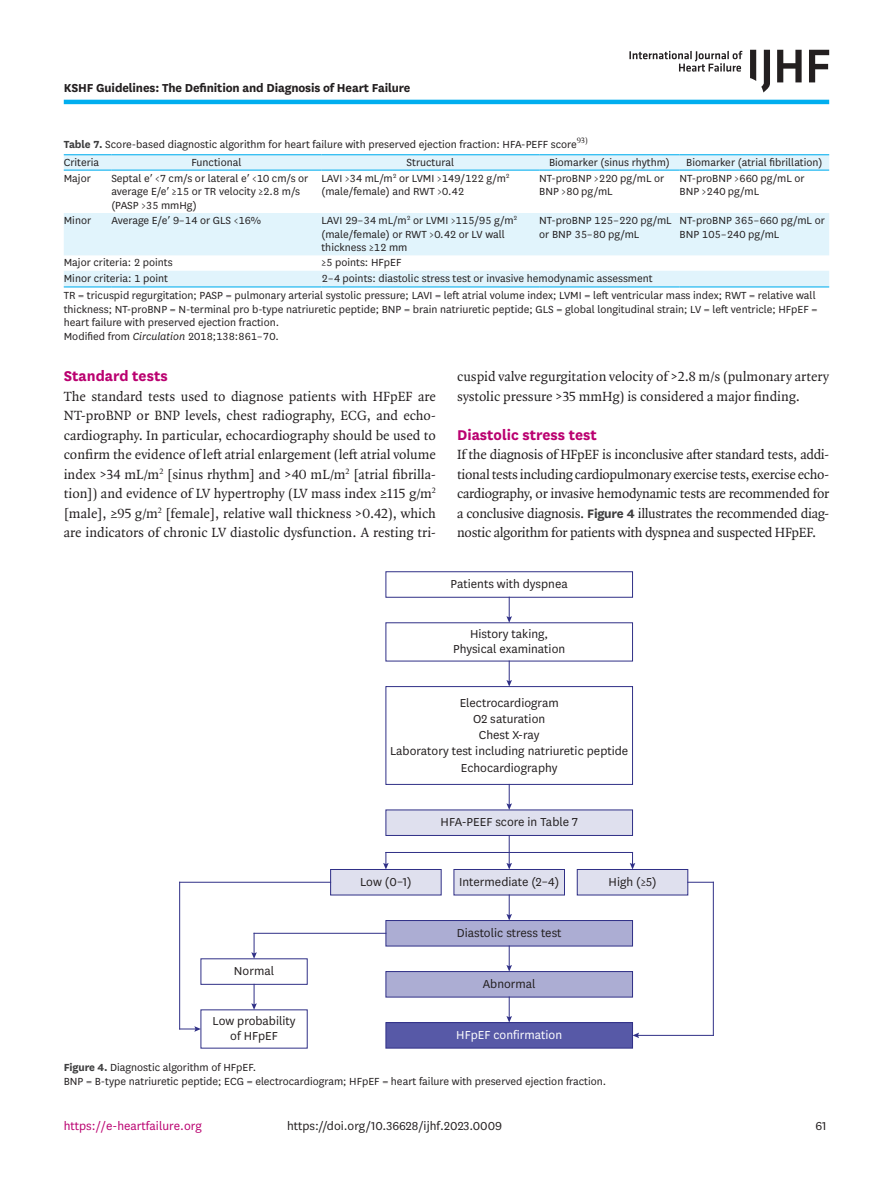
<style>
.page{position:relative;width:893px;height:1191px;background:#fff}
.page>*{position:absolute;margin:0;border:0;box-sizing:border-box;transform-origin:0 0}
.body_title2{font:700 16.5px "National";color:#ba0170}
.body_p_first{font:14.25px/19.5px "Quadraat OT";letter-spacing:-.005em;color:#231f20;text-align:justify}
.doi_running_footer{font:13.5px/16.2px "National";color:#231f20;text-align:center}
.alt-title-type{font:700 13.5px "National";letter-spacing:-.01em;color:#231f20}
.t1{font:13.5px "National";color:#ba0170}
.t2{font:13.5px "National";color:#fff}
.tbody_entry{font:12px/13.5px "National";color:#231f20}
.table-wrap-foot_p_fi{font:12px/13.5px "National";color:#231f20}
.fig_caption{font:12px/13.5px "National";color:#231f20}
.table-wrap_caption{font:12px "National";color:#231f20}
.thead_entry{font:12px "National";color:#231f20}
.table-wrap-foot_p{font:12px "National";letter-spacing:-.04em;color:#231f20}
.s1{font-weight:700;color:#3e3e3f}
.s2{font-family:"Times New Roman"}
.s3{font-style:italic}
.s4{font-family:"National";font-weight:700;color:#3e3e3f}
</style>
<div class="page">
<hr style="left:64px;top:100px;width:765px;height:4px;background:#00aeef">
<svg style="left:750px;top:50px;width:79px;height:42px"></svg>
<svg style="left:629px;top:51px;width:113px;height:21px"></svg>
<svg style="left:64px;top:155px;width:765px;height:131px;fill:#e1f4fc"></svg>
<hr style="left:64px;top:154px;width:47px;height:1px;background:#00aeef">
<hr style="left:111px;top:154px;width:210px;height:1px;background:#00aeef">
<hr style="left:321px;top:154px;width:218px;height:1px;background:#00aeef">
<hr style="left:539px;top:154px;width:141px;height:1px;background:#00aeef">
<hr style="left:680px;top:154px;width:149px;height:1px;background:#00aeef">
<hr style="left:64px;top:170px;width:47px;height:1px;background:#00aeef">
<hr style="left:111px;top:170px;width:210px;height:1px;background:#00aeef">
<hr style="left:321px;top:170px;width:218px;height:1px;background:#00aeef">
<hr style="left:539px;top:170px;width:141px;height:1px;background:#00aeef">
<hr style="left:680px;top:170px;width:149px;height:1px;background:#00aeef">
<hr style="left:64px;top:286px;width:47px;height:1px;background:#00aeef">
<hr style="left:111px;top:286px;width:210px;height:1px;background:#00aeef">
<hr style="left:321px;top:286px;width:218px;height:1px;background:#00aeef">
<hr style="left:539px;top:286px;width:141px;height:1px;background:#00aeef">
<hr style="left:680px;top:286px;width:149px;height:1px;background:#00aeef">
<hr style="left:179px;top:882px;width:1px;height:147px;background:#303087">
<svg style="left:251px;top:933px;width:6px;height:25px"></svg>
<svg style="left:251px;top:984px;width:6px;height:25px"></svg>
<hr style="left:180px;top:882px;width:151px;height:1px;background:#303087">
<svg style="left:180px;top:1026px;width:21px;height:5px"></svg>
<hr style="left:254px;top:933px;width:132px;height:1px;background:#303087">
<hr style="left:713px;top:882px;width:1px;height:153px;background:#303087">
<hr style="left:637px;top:1035px;width:76px;height:1px;background:#303087">
<svg style="left:633px;top:1032px;width:6px;height:6px"></svg>
<svg style="left:688px;top:882px;width:25px;height:1px"></svg>
<div style="left:385px;top:686px;width:248px;height:99px;border:1px solid #303087"></div>
<svg style="left:506px;top:895px;width:6px;height:25px"></svg>
<div style="left:385px;top:622px;width:248px;height:39px;border:1px solid #303087"></div>
<svg style="left:506px;top:661px;width:6px;height:25px"></svg>
<div style="left:385px;top:571px;width:248px;height:26px;border:1px solid #303087"></div>
<div style="left:386px;top:920px;width:246px;height:26px;background:#acadd3"></div>
<div style="left:385px;top:920px;width:248px;height:26px;border:1px solid #303087"></div>
<svg style="left:506px;top:597px;width:6px;height:26px"></svg>
<svg style="left:506px;top:997px;width:6px;height:25px"></svg>
<div style="left:386px;top:1022px;width:246px;height:26px;background:#5759a7"></div>
<div style="left:385px;top:1022px;width:248px;height:26px;border:1px solid #303087"></div>
<div style="left:386px;top:971px;width:246px;height:26px;background:#acadd3"></div>
<div style="left:385px;top:971px;width:248px;height:26px;border:1px solid #303087"></div>
<svg style="left:506px;top:946px;width:6px;height:25px"></svg>
<svg style="left:630px;top:852px;width:5px;height:17px"></svg>
<svg style="left:383px;top:852px;width:6px;height:17px"></svg>
<svg style="left:506px;top:836px;width:6px;height:33px"></svg>
<hr style="left:386px;top:852px;width:246px;height:1px;background:#303087">
<div style="left:331px;top:869px;width:110px;height:26px;background:#dfe0ee"></div>
<div style="left:330px;top:869px;width:112px;height:26px;border:1px solid #303087"></div>
<div style="left:454px;top:869px;width:110px;height:26px;background:#dfe0ee"></div>
<div style="left:454px;top:869px;width:111px;height:26px;border:1px solid #303087"></div>
<div style="left:577px;top:869px;width:111px;height:26px;background:#dfe0ee"></div>
<div style="left:577px;top:869px;width:111px;height:26px;border:1px solid #303087"></div>
<div style="left:386px;top:810px;width:246px;height:25px;background:#dfe0ee"></div>
<div style="left:385px;top:809px;width:248px;height:27px;border:1px solid #303087"></div>
<svg style="left:506px;top:784px;width:6px;height:26px"></svg>
<p class="alt-title-type" style="left:64px;top:78px;width:348px">KSHF Guidelines: The Definition and Diagnosis of Heart Failure</p>
<p class="table-wrap_caption" style="left:64px;top:137px;width:525px"><span class="s1">Table 7.</span> Score-based diagnostic algorithm for heart failure with preserved ejection fraction: HFA-PEFF score<sup>93)</sup></p>
<p class="thead_entry" style="left:64px;top:154px;width:37px">Criteria</p>
<p class="thead_entry" style="left:191px;top:154px;width:51px">Functional</p>
<p class="thead_entry" style="left:407px;top:154px;width:49px">Structural</p>
<p class="thead_entry" style="left:549px;top:154px;width:122px">Biomarker (sinus rhythm)</p>
<p class="thead_entry" style="left:686px;top:154px;width:138px">Biomarker (atrial fibrillation)</p>
<p class="tbody_entry" style="left:64px;top:171px;width:29px">Major</p>
<p class="tbody_entry" style="left:111px;top:171px;width:199px">Septal e<span class="s2">′</span> &lt;7 cm/s or lateral e<span class="s2">′</span> &lt;10 cm/s or average E/e<span class="s2">′</span> ≥15 or TR velocity ≥2.8 m/s (PASP &gt;35 mmHg)</p>
<p class="tbody_entry" style="left:321px;top:171px;width:190px">LAVI &gt;34 mL/m<sup>2</sup> or LVMI &gt;149/122 g/m<sup>2 </sup>(male/female) and RWT &gt;0.42</p>
<p class="tbody_entry" style="left:539px;top:171px;width:127px">NT-proBNP &gt;220 pg/mL or<br>BNP &gt;80 pg/mL</p>
<p class="tbody_entry" style="left:680px;top:171px;width:127px">NT-proBNP &gt;660 pg/mL or<br>BNP &gt;240 pg/mL</p>
<p class="tbody_entry" style="left:64px;top:213px;width:29px">Minor</p>
<p class="tbody_entry" style="left:111px;top:213px;width:151px">Average E/e<span class="s2">′</span> 9–14 or GLS &lt;16%</p>
<p class="tbody_entry" style="left:321px;top:213px;width:198px">LAVI 29–34 mL/m<sup>2</sup> or LVMI &gt;115/95 g/m<sup>2 </sup>(male/female) or RWT &gt;0.42 or LV wall thickness ≥12 mm</p>
<p class="tbody_entry" style="left:539px;top:213px;width:134px">NT-proBNP 125–220 pg/mL or BNP 35–80 pg/mL</p>
<p class="tbody_entry" style="left:680px;top:213px;width:147px">NT-proBNP 365–660 pg/mL or<br>BNP 105–240 pg/mL</p>
<p class="tbody_entry" style="left:64px;top:255px;width:110px">Major criteria: 2 points</p>
<p class="tbody_entry" style="left:321px;top:255px;width:81px">≥5 points: HFpEF</p>
<p class="tbody_entry" style="left:64px;top:271px;width:106px">Minor criteria: 1 point</p>
<p class="tbody_entry" style="left:321px;top:271px;width:333px">2–4 points: diastolic stress test or invasive hemodynamic assessment</p>
<p class="table-wrap-foot_p_fi" style="left:64px;top:288px;width:755px">TR = tricuspid regurgitation; PASP = pulmonary arterial systolic pressure; LAVI = left atrial volume index; LVMI = left ventricular mass index; RWT = relative wall thickness; NT-proBNP = N-terminal pro b-type natriuretic peptide; BNP = brain natriuretic peptide; GLS = global longitudinal strain; LV = left ventricle; HFpEF = heart failure with preserved ejection fraction.</p>
<p class="table-wrap-foot_p" style="left:64px;top:328px;width:217px">Modified from <span class="s3">Circulation</span> 2018;138:861–70.</p>
<p class="body_title2" style="left:64px;top:364px;width:105px">Standard tests</p>
<p class="body_p_first" style="left:64px;top:386px;width:374px">The standard tests used to diagnose patients with HFpEF are NT-proBNP or BNP levels, chest radiography, ECG, and echo&shy;cardiography. In particular, echocardiography should be used to confirm the evidence of left atrial enlargement (left atrial volume index &gt;34 mL/m<sup>2</sup> [sinus rhythm] and &gt;40 mL/m<sup>2</sup> [atrial fibrilla&shy;tion]) and evidence of LV hypertrophy (LV mass index ≥115 g/m<sup>2 </sup>[male], ≥95 g/m<sup>2</sup> [female], relative wall thickness &gt;0.42), which are indicators of chronic LV diastolic dysfunction. A resting tri-</p>
<p class="body_p_first" style="left:457px;top:367px;width:374px">cuspid valve regurgitation velocity of &gt;2.8 m/s (pulmonary artery systolic pressure &gt;35 mmHg) is considered a major finding.</p>
<p class="body_title2" style="left:457px;top:423px;width:141px">Diastolic stress test</p>
<p class="body_p_first" style="left:457px;top:445px;width:374px">If the diagnosis of HFpEF is inconclusive after standard tests, addi&shy;tional tests including cardiopulmonary exercise tests, exercise echo&shy;cardiography, or invasive hemodynamic tests are recommended for a conclusive diagnosis. <span class="s4">Figure 4</span> illustrates the recommended diag&shy;nostic algorithm for patients with dyspnea and suspected HFpEF.</p>
<p class="doi_running_footer" style="left:451px;top:575px;width:119px">Patients with dyspnea</p>
<p class="doi_running_footer" style="left:453px;top:626px;width:114px;line-height:15px">History taking,<br>Physical examination</p>
<p class="doi_running_footer" style="left:390px;top:694px;width:240px">Electrocardiogram<br>O2 saturation<br>Chest X-ray<br>Laboratory test including natriuretic peptide<br>Echocardiography</p>
<p class="doi_running_footer" style="left:441px;top:813px;width:139px">HFA-PEEF score in Table 7</p>
<p class="doi_running_footer" style="left:360px;top:873px;width:53px">Low (0–1)</p>
<p class="doi_running_footer" style="left:459px;top:873px;width:102px">Intermediate (2–4)</p>
<p class="doi_running_footer" style="left:609px;top:873px;width:49px">High (≥5)</p>
<p class="doi_running_footer" style="left:234px;top:962px;width:42px">Normal</p>
<p class="doi_running_footer" style="left:213px;top:1013px;width:85px;line-height:15px">Low probability of HFpEF</p>
<p class="doi_running_footer" style="left:457px;top:924px;width:106px">Diastolic stress test</p>
<p class="doi_running_footer" style="left:483px;top:975px;width:54px">Abnormal</p>
<p class="t2" style="left:456px;top:1026px;width:107px">HFpEF confirmation</p>
<p class="fig_caption" style="left:64px;top:1060px;width:544px"><span class="s1">Figure 4.</span> Diagnostic algorithm of HFpEF.<br>BNP = B-type natriuretic peptide; ECG = electrocardiogram; HFpEF = heart failure with preserved ejection fraction.</p>
<p class="t1" style="left:64px;top:1116px;width:140px">https://e-heartfailure.org</p>
<p class="doi_running_footer" style="left:287px;top:1116px;width:217px">https://doi.org/10.36628/ijhf.2023.0009</p>
<p class="doi_running_footer" style="left:815px;top:1116px;width:13px">61</p>
</div>
